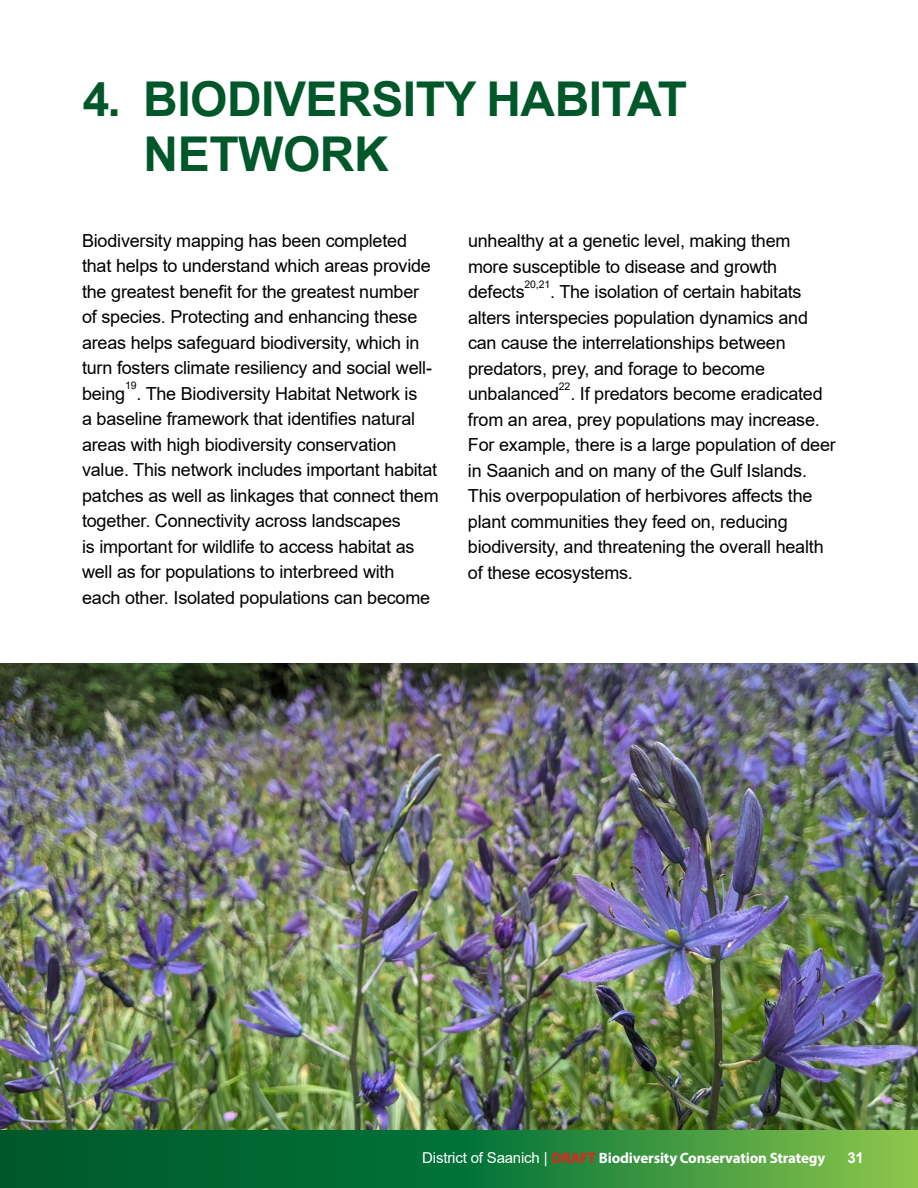
<style>
.page{position:relative;width:918px;height:1188px;background:#fff}
.page>*{position:absolute;margin:0;border:0;box-sizing:border-box;transform-origin:0 0}
.t1{font:700 48px/55.5px "Arial";letter-spacing:-.01em;color:#00582a}
.t2{font:18px/25.5px "Arial";letter-spacing:-.01em;color:#000}
.t3{font:700 15px "Myriad Pro";letter-spacing:-.01em;color:#fff}
.t4{font:700 15px "Arial";color:#fff}
.t5{font:10.5px "Arial";letter-spacing:-.01em;color:#000}
.s1{font-family:"Arial";font-weight:400}
.s2{color:#df271c}
</style>
<div class="page">
<svg style="left:0;top:1130px;width:918px;height:58px;background:#238039"></svg>
<img style="left:0;top:664px;width:918px;height:466px">
<h1 class="t1" style="left:144px;top:72px;width:545px;text-indent:-61px">4. BIODIVERSITY HABITAT<br>NETWORK</h1>
<p class="t2" style="left:82px;top:228px;width:351px">Biodiversity mapping has been completed that helps to understand which areas provide the greatest benefit for the greatest number of species. Protecting and enhancing these areas helps safeguard biodiversity, which in turn fosters climate resiliency and social well&shy;being</p>
<p class="t5" style="left:125px;top:378px;width:13px">19</p>
<p class="t2" style="left:82px;top:381px;width:358px;text-indent:54px">. The Biodiversity Habitat Network is<br>a baseline framework that identifies natural areas with high biodiversity conservation value. This network includes important habitat patches as well as linkages that connect them together. Connectivity across landscapes<br>is important for wildlife to access habitat as well as for populations to interbreed with<br>each other. Isolated populations can become</p>
<p class="t2" style="left:468px;top:228px;width:324px">unhealthy at a genetic level, making them more susceptible to disease and growth defects</p>
<p class="t5" style="left:525px;top:277px;width:27px">20,21</p>
<p class="t2" style="left:468px;top:279px;width:342px;text-indent:82px">. The isolation of certain habitats alters interspecies population dynamics and can cause the interrelationships between predators, prey, and forage to become unbalanced</p>
<p class="t5" style="left:559px;top:379px;width:13px">22</p>
<p class="t2" style="left:468px;top:381px;width:369px;text-indent:102px">. If predators become eradicated from an area, prey populations may increase.<br>For example, there is a large population of deer in Saanich and on many of the Gulf Islands.<br>This overpopulation of herbivores affects the plant communities they feed on, reducing biodiversity, and threatening the overall health of these ecosystems.</p>
<p class="t3" style="left:422px;top:1148px;width:404px"><span class="s1">District of Saanich |</span> <span class="s2">DRAFT</span> Biodiversity Conservation Strategy</p>
<p class="t4" style="left:847px;top:1147px;width:18px">31</p>
</div>
